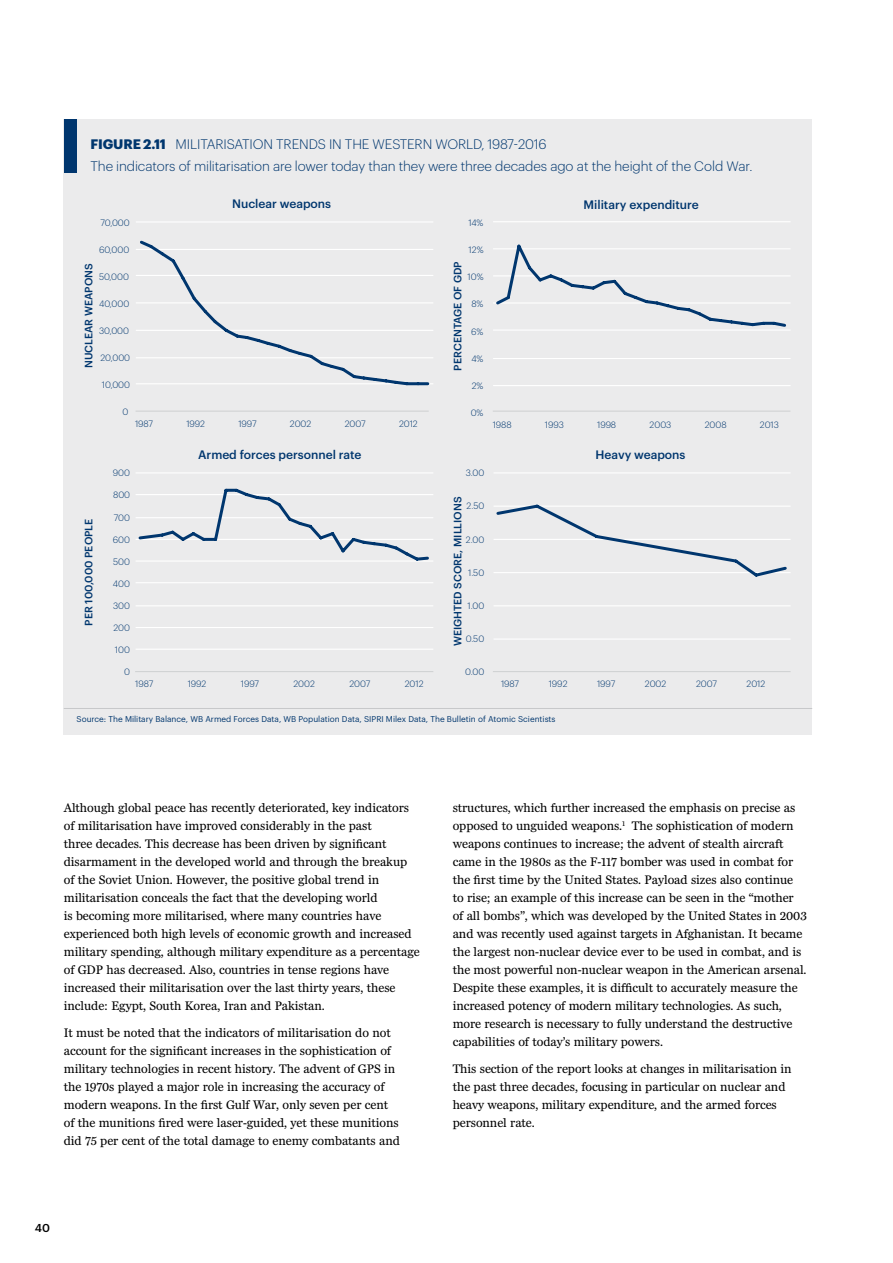
<style>
.page{position:relative;width:893px;height:1263px;background:#fff}
.page>*{position:absolute;margin:0;border:0;box-sizing:border-box;transform-origin:0 0}
.t1{font:300 13.5px/22.5px "Graphik";letter-spacing:-.01em;color:#00366e}
.t2{font:12.75px/18px "Miller Daily Two";letter-spacing:-.005em;color:#000}
.t3{font:500 12px "Graphik";color:#00366e}
.t4{font:500 11.25px "Graphik";color:#000}
.t5{font:500 10.5px "Graphik";color:#00366e}
.t6{font:300 9px "Graphik";letter-spacing:-.005em;color:#00366e}
.t7{font:8.25px "Graphik";color:#00366e}
.s1{font-weight:700}
</style>
<div class="page">
<div style="left:64px;top:119px;width:748px;height:616px;background:#ebebec"></div>
<div style="left:64px;top:119px;width:13px;height:53px;background:#00366e"></div>
<hr style="left:64px;top:708px;width:748px;height:1px;background:#c7c8ca">
<hr style="left:136px;top:383px;width:297px;height:1px;background:#fff">
<hr style="left:136px;top:357px;width:297px;height:1px;background:#fff">
<hr style="left:136px;top:330px;width:297px;height:1px;background:#fff">
<hr style="left:136px;top:302px;width:297px;height:1px;background:#fff">
<hr style="left:136px;top:275px;width:297px;height:1px;background:#fff">
<hr style="left:136px;top:249px;width:297px;height:1px;background:#fff">
<hr style="left:136px;top:221px;width:297px;height:2px;background:#fff">
<hr style="left:136px;top:411px;width:293px;height:1px;background:#d1d3d4">
<svg style="left:140px;top:240px;width:290px;height:146px"></svg>
<hr style="left:493px;top:385px;width:298px;height:1px;background:#fff">
<hr style="left:493px;top:358px;width:298px;height:1px;background:#fff">
<hr style="left:493px;top:329px;width:298px;height:2px;background:#fff">
<hr style="left:493px;top:302px;width:298px;height:2px;background:#fff">
<hr style="left:493px;top:275px;width:298px;height:1px;background:#fff">
<hr style="left:493px;top:248px;width:298px;height:1px;background:#fff">
<hr style="left:493px;top:221px;width:298px;height:1px;background:#fff">
<hr style="left:493px;top:411px;width:297px;height:1px;background:#d1d3d4">
<svg style="left:496px;top:244px;width:290px;height:83px"></svg>
<hr style="left:136px;top:649px;width:297px;height:1px;background:#fff">
<hr style="left:136px;top:627px;width:297px;height:1px;background:#fff">
<hr style="left:136px;top:605px;width:297px;height:1px;background:#fff">
<hr style="left:136px;top:582px;width:297px;height:1px;background:#fff">
<hr style="left:136px;top:560px;width:297px;height:2px;background:#fff">
<hr style="left:136px;top:539px;width:297px;height:1px;background:#fff">
<hr style="left:136px;top:517px;width:297px;height:1px;background:#fff">
<hr style="left:136px;top:494px;width:297px;height:1px;background:#fff">
<hr style="left:136px;top:472px;width:297px;height:1px;background:#fff">
<hr style="left:135px;top:671px;width:298px;height:1px;background:#d1d3d4">
<svg style="left:138px;top:488px;width:291px;height:73px"></svg>
<hr style="left:494px;top:638px;width:297px;height:2px;background:#fff">
<hr style="left:494px;top:605px;width:297px;height:1px;background:#fff">
<hr style="left:494px;top:572px;width:297px;height:1px;background:#fff">
<hr style="left:494px;top:539px;width:297px;height:1px;background:#fff">
<hr style="left:494px;top:506px;width:297px;height:1px;background:#fff">
<hr style="left:494px;top:472px;width:297px;height:1px;background:#fff">
<hr style="left:493px;top:671px;width:298px;height:1px;background:#d1d3d4">
<svg style="left:496px;top:504px;width:291px;height:73px"></svg>
<p class="t1" style="left:90px;top:131px;width:663px"><span class="s1">FIGURE 2.11</span> MILITARISATION TRENDS IN THE WESTERN WORLD, 1987-2016<br>The indicators of militarisation are lower today than they were three decades ago at the height of the Cold War.</p>
<p class="t3" style="left:232px;top:194px;width:101px">Nuclear weapons</p>
<p class="t3" style="left:583px;top:195px;width:117px">Military expenditure</p>
<p class="t6" style="left:100px;top:216px;width:31px">70,000</p>
<p class="t6" style="left:468px;top:216px;width:17px">14%</p>
<p class="t6" style="left:99px;top:243px;width:32px">60,000</p>
<p class="t6" style="left:469px;top:243px;width:16px">12%</p>
<p class="t5" style="left:81px;top:368px;width:106px;rotate:-90deg">NUCLEAR WEAPONS</p>
<p class="t6" style="left:99px;top:270px;width:31px">50,000</p>
<p class="t6" style="left:99px;top:297px;width:32px">40,000</p>
<p class="t6" style="left:99px;top:324px;width:32px">30,000</p>
<p class="t6" style="left:100px;top:351px;width:31px">20,000</p>
<p class="t5" style="left:450px;top:371px;width:111px;rotate:-90deg">PERCENTAGE OF GDP</p>
<p class="t6" style="left:467px;top:270px;width:18px">10%</p>
<p class="t6" style="left:472px;top:298px;width:13px">8%</p>
<p class="t6" style="left:471px;top:325px;width:14px">6%</p>
<p class="t6" style="left:471px;top:352px;width:14px">4%</p>
<p class="t6" style="left:102px;top:378px;width:30px">10,000</p>
<p class="t6" style="left:472px;top:379px;width:13px">2%</p>
<p class="t6" style="left:122px;top:405px;width:7px">0</p>
<p class="t6" style="left:471px;top:406px;width:14px">0%</p>
<p class="t6" style="left:135px;top:417px;width:19px">1987</p>
<p class="t6" style="left:186px;top:417px;width:20px">1992</p>
<p class="t6" style="left:238px;top:417px;width:20px">1997</p>
<p class="t6" style="left:290px;top:417px;width:23px">2002</p>
<p class="t6" style="left:345px;top:417px;width:22px">2007</p>
<p class="t6" style="left:399px;top:417px;width:20px">2012</p>
<p class="t6" style="left:493px;top:418px;width:20px">1988</p>
<p class="t6" style="left:545px;top:418px;width:20px">1993</p>
<p class="t6" style="left:597px;top:418px;width:20px">1998</p>
<p class="t6" style="left:650px;top:418px;width:23px">2003</p>
<p class="t6" style="left:705px;top:418px;width:23px">2008</p>
<p class="t6" style="left:760px;top:418px;width:21px">2013</p>
<p class="t3" style="left:198px;top:446px;width:165px">Armed forces personnel rate</p>
<p class="t3" style="left:596px;top:446px;width:91px">Heavy weapons</p>
<p class="t6" style="left:113px;top:467px;width:19px">900</p>
<p class="t6" style="left:466px;top:466px;width:20px">3.00</p>
<p class="t5" style="left:81px;top:626px;width:109px;rotate:-90deg">PER 100,000 PEOPLE</p>
<p class="t6" style="left:113px;top:489px;width:19px">800</p>
<p class="t6" style="left:114px;top:511px;width:18px">700</p>
<p class="t6" style="left:113px;top:533px;width:19px">600</p>
<p class="t6" style="left:113px;top:555px;width:18px">500</p>
<p class="t6" style="left:113px;top:577px;width:19px">400</p>
<p class="t6" style="left:113px;top:599px;width:18px">300</p>
<p class="t6" style="left:113px;top:621px;width:18px">200</p>
<p class="t6" style="left:115px;top:643px;width:17px">100</p>
<p class="t5" style="left:450px;top:646px;width:151px;rotate:-90deg">WEIGHTED SCORE, MILLIONS</p>
<p class="t6" style="left:467px;top:500px;width:19px">2.50</p>
<p class="t6" style="left:466px;top:533px;width:20px">2.00</p>
<p class="t6" style="left:468px;top:566px;width:18px">1.50</p>
<p class="t6" style="left:468px;top:599px;width:18px">1.00</p>
<p class="t6" style="left:466px;top:632px;width:20px">0.50</p>
<p class="t6" style="left:124px;top:665px;width:7px">0</p>
<p class="t6" style="left:465px;top:665px;width:21px">0.00</p>
<p class="t6" style="left:135px;top:677px;width:19px">1987</p>
<p class="t6" style="left:188px;top:677px;width:20px">1992</p>
<p class="t6" style="left:241px;top:677px;width:20px">1997</p>
<p class="t6" style="left:294px;top:677px;width:23px">2002</p>
<p class="t6" style="left:350px;top:677px;width:22px">2007</p>
<p class="t6" style="left:405px;top:677px;width:20px">2012</p>
<p class="t6" style="left:501px;top:677px;width:19px">1987</p>
<p class="t6" style="left:549px;top:677px;width:20px">1992</p>
<p class="t6" style="left:597px;top:677px;width:20px">1997</p>
<p class="t6" style="left:645px;top:677px;width:23px">2002</p>
<p class="t6" style="left:696px;top:677px;width:22px">2007</p>
<p class="t6" style="left:747px;top:677px;width:20px">2012</p>
<p class="t7" style="left:77px;top:713px;width:480px">Source: The Military Balance, WB Armed Forces Data, WB Population Data, SIPRI Milex Data, The Bulletin of Atomic Scientists</p>
<p class="t2" style="left:64px;top:798px;width:358px">Although global peace has recently deteriorated, key indicators of militarisation have improved considerably in the past<br>three decades. This decrease has been driven by significant disarmament in the developed world and through the breakup of the Soviet Union. However, the positive global trend in militarisation conceals the fact that the developing world<br>is becoming more militarised, where many countries have experienced both high levels of economic growth and increased military spending, although military expenditure as a percentage of GDP has decreased. Also, countries in tense regions have increased their militarisation over the last thirty years, these include: Egypt, South Korea, Iran and Pakistan.</p>
<p class="t2" style="left:64px;top:1023px;width:338px">It must be noted that the indicators of militarisation do not account for the significant increases in the sophistication of military technologies in recent history. The advent of GPS in the 1970s played a major role in increasing the accuracy of modern weapons. In the first Gulf War, only seven per cent of the munitions fired were laser-guided, yet these munitions did 75 per cent of the total damage to enemy combatants and</p>
<p class="t4" style="left:35px;top:1220px;width:17px">40</p>
<p class="t2" style="left:453px;top:799px;width:356px">structures, which further increased the emphasis on precise as opposed to unguided weapons.<sup>1</sup> The sophistication of modern weapons continues to increase; the advent of stealth aircraft came in the 1980s as the F-117 bomber was used in combat for the first time by the United States. Payload sizes also continue to rise; an example of this increase can be seen in the “mother of all bombs”, which was developed by the United States in 2003 and was recently used against targets in Afghanistan. It became the largest non-nuclear device ever to be used in combat, and is the most powerful non-nuclear weapon in the American arsenal.<br>Despite these examples, it is difficult to accurately measure the increased potency of modern military technologies. As such, more research is necessary to fully understand the destructive capabilities of today’s military powers.</p>
<p class="t2" style="left:453px;top:1059px;width:340px">This section of the report looks at changes in militarisation in the past three decades, focusing in particular on nuclear and heavy weapons, military expenditure, and the armed forces personnel rate.</p>
</div>
